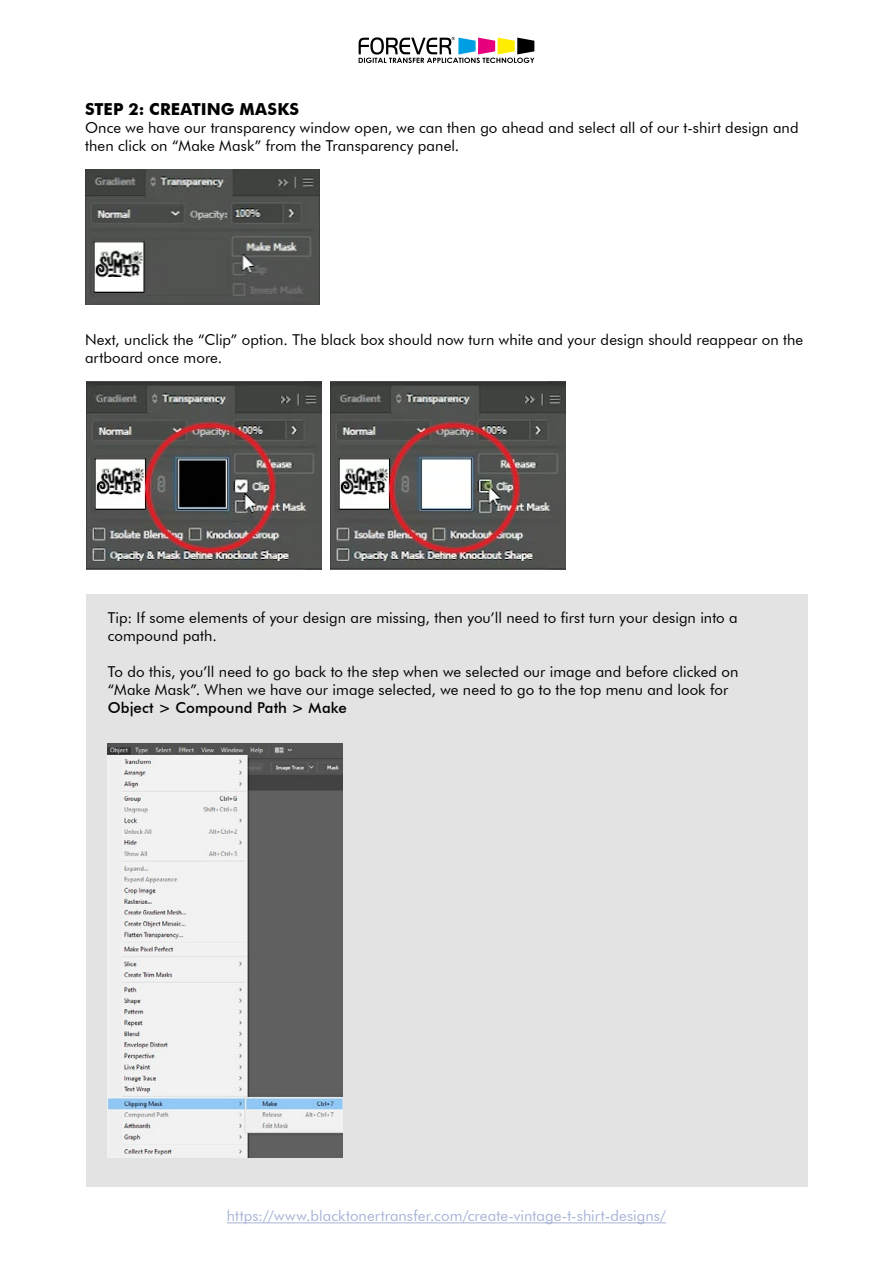
<style>
.page{position:relative;width:893px;height:1263px;background:#fff}
.page>*{position:absolute;margin:0;border:0;box-sizing:border-box;transform-origin:0 0}
.t1{font:700 16.5px "Futura BT";letter-spacing:.01em;color:#000}
.t2{font:15px/18px "Futura BT";letter-spacing:.005em;color:#000}
.t3{font:15px "Futura BT";letter-spacing:.005em;color:#a8b3d6}
.t4{font:500 15px "Futura BT";letter-spacing:.005em;color:#000}
</style>
<div class="page">
<svg style="left:359px;top:37px;width:175px;height:26px"></svg>
<hr style="left:227px;top:1222px;width:439px;height:1px;background:#a8b3d6">
<div style="left:86px;top:594px;width:722px;height:592px;background:#e3e3e3"></div>
<img style="left:85px;top:169px;width:235px;height:135px">
<img style="left:86px;top:381px;width:235px;height:188px">
<img style="left:108px;top:743px;width:234px;height:414px">
<img style="left:330px;top:381px;width:235px;height:188px">
<p class="t1" style="left:85px;top:99px;width:216px">STEP 2: CREATING MASKS</p>
<p class="t2" style="left:85px;top:118px;width:715px">Once we have our transparency window open, we can then go ahead and select all of our t-shirt design and then click on “Make Mask” from the Transparency panel.</p>
<p class="t2" style="left:85px;top:331px;width:720px">Next, unclick the “Clip” option. The black box should now turn white and your design should reappear on the artboard once more.</p>
<p class="t2" style="left:108px;top:609px;width:631px">Tip: If some elements of your design are missing, then you’ll need to first turn your design into a compound path.</p>
<p class="t2" style="left:108px;top:663px;width:632px">To do this, you’ll need to go back to the step when we selected our image and before clicked on “Make Mask”. When we have our image selected, we need to go to the top menu and look for</p>
<p class="t4" style="left:108px;top:699px;width:240px">Object &gt; Compound Path &gt; Make</p>
<p class="t3" style="left:227px;top:1207px;width:441px">https://www.blacktonertransfer.com/create-vintage-t-shirt-designs/</p>
</div>
